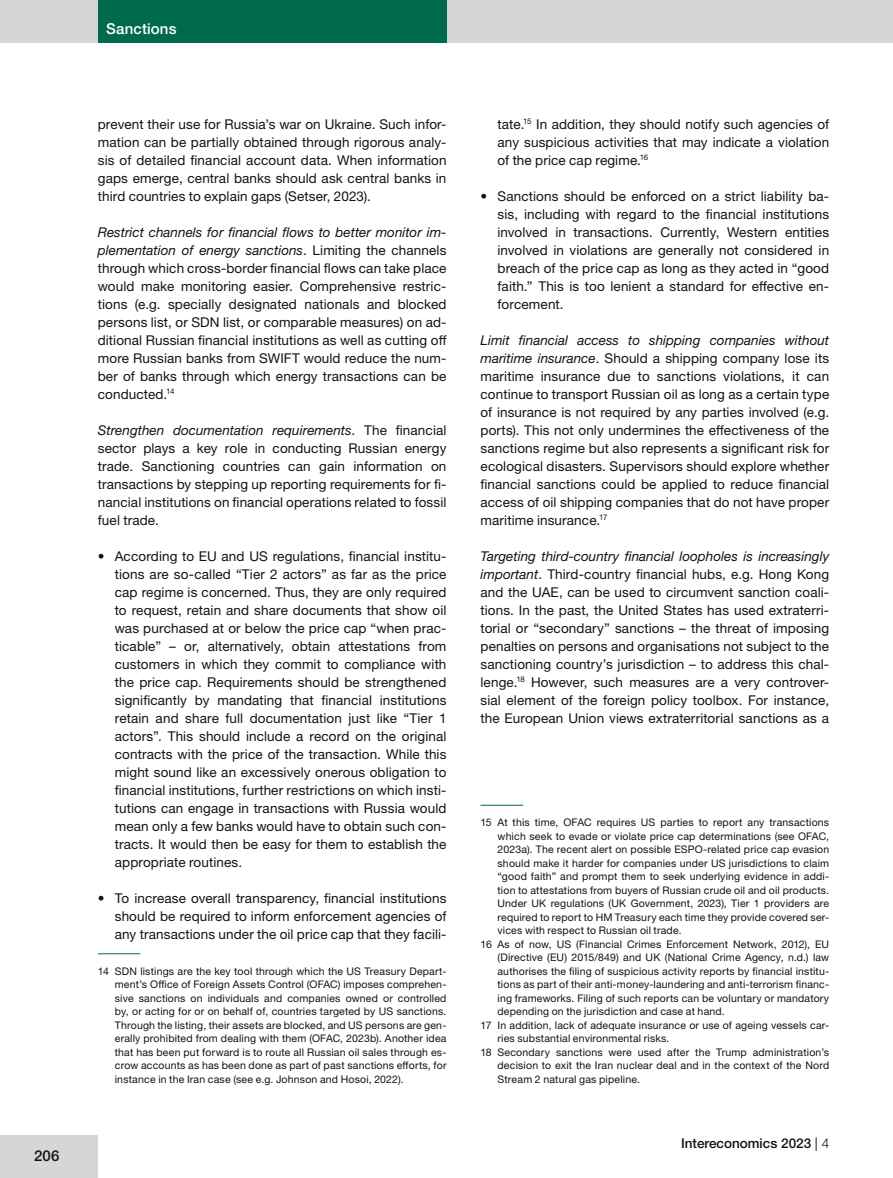
<style>
.page{position:relative;width:893px;height:1178px;background:#fff}
.page>*{position:absolute;margin:0;border:0;box-sizing:border-box;transform-origin:0 0}
.t1{font:500 15px "Helvetica Neue LTW1 G";letter-spacing:.01em;color:#fff}
.t2{font:500 15px "Helvetica Neue LTW1 G";color:#141314}
.t3{font:13.5px/18px "Helvetica Neue LTW1 G";letter-spacing:.01em;color:#141314;text-align:justify}
.t4{font:500 13.5px "Helvetica Neue LTW1 G";color:#141314}
.t5{font:10.5px/13.5px "Helvetica Neue LTW1 G";letter-spacing:.02em;color:#141314;text-align:justify}
.s1{font-style:italic}
.s2{font-weight:400}
.s3{font-weight:300}
</style>
<div class="page">
<div style="left:0;top:0;width:893px;height:43px;background:#d5d6d7"></div>
<div style="left:98px;top:0;width:348px;height:43px;background:#006a4d"></div>
<div style="left:0;top:1135px;width:98px;height:43px;background:#d5d6d7"></div>
<hr style="left:98px;top:953px;width:42px;height:1px;background:#006a4d">
<hr style="left:480px;top:805px;width:43px;height:1px;background:#006a4d">
<p class="t2" style="left:34px;top:1147px;width:27px">206</p>
<p class="t1" style="left:106px;top:20px;width:72px">Sanctions</p>
<p class="t3" style="left:98px;top:115px;width:350px">prevent their use for Russia’s war on Ukraine. Such infor&shy;mation can be partially obtained through rigorous analy&shy;sis of detailed financial account data. When information gaps emerge, central banks should ask central banks in third countries to explain gaps (Setser, 2023).</p>
<p class="t3" style="left:98px;top:223px;width:350px"><span class="s1">Restrict channels for financial flows to better monitor im&shy;plementation of energy sanctions</span>. Limiting the channels through which cross-border financial flows can take place would make monitoring easier. Comprehensive restric&shy;tions (e.g. specially designated nationals and blocked persons list, or SDN list, or comparable measures) on ad&shy;ditional Russian financial institutions as well as cutting off more Russian banks from SWIFT would reduce the num&shy;ber of banks through which energy transactions can be conducted.<sup>14</sup></p>
<p class="t3" style="left:98px;top:421px;width:350px"><span class="s1">Strengthen documentation requirements</span>. The financial sector plays a key role in conducting Russian energy trade. Sanctioning countries can gain information on transactions by stepping up reporting requirements for fi&shy;nancial institutions on financial operations related to fossil fuel trade.</p>
<p class="t3" style="left:115px;top:547px;width:333px;text-indent:-17px">• According to EU and US regulations, financial institu&shy;tions are so-called “Tier 2 actors” as far as the price cap regime is concerned. Thus, they are only required to request, retain and share documents that show oil was purchased at or below the price cap “when prac&shy;ticable” – or, alternatively, obtain attestations from customers in which they commit to compliance with the price cap. Requirements should be strengthened significantly by mandating that financial institutions retain and share full documentation just like “Tier 1 actors”. This should include a record on the original contracts with the price of the transaction. While this might sound like an excessively onerous obligation to financial institutions, further restrictions on which insti&shy;tutions can engage in transactions with Russia would mean only a few banks would have to obtain such con&shy;tracts. It would then be easy for them to establish the appropriate routines.</p>
<p class="t3" style="left:115px;top:889px;width:333px;text-indent:-17px">• To increase overall transparency, financial institutions should be required to inform enforcement agencies of any transactions under the oil price cap that they facili-</p>
<p class="t5" style="left:115px;top:964px;width:333px;text-indent:-17px">14 SDN listings are the key tool through which the US Treasury Depart&shy;ment’s Office of Foreign Assets Control (OFAC) imposes comprehen&shy;sive sanctions on individuals and companies owned or controlled by, or acting for or on behalf of, countries targeted by US sanctions.<br>Through the listing, their assets are blocked, and US persons are gen&shy;erally prohibited from dealing with them (OFAC, 2023b). Another idea that has been put forward is to route all Russian oil sales through es&shy;crow accounts as has been done as part of past sanctions efforts, for instance in the Iran case (see e.g. Johnson and Hosoi, 2022).</p>
<p class="t3" style="left:497px;top:115px;width:333px">tate.<sup>15</sup> In addition, they should notify such agencies of any suspicious activities that may indicate a violation of the price cap regime.<sup>16</sup></p>
<p class="t3" style="left:497px;top:187px;width:333px;text-indent:-17px">• Sanctions should be enforced on a strict liability ba&shy;sis, including with regard to the financial institutions involved in transactions. Currently, Western entities involved in violations are generally not considered in breach of the price cap as long as they acted in “good faith.” This is too lenient a standard for effective en&shy;forcement.</p>
<p class="t3" style="left:480px;top:331px;width:350px"><span class="s1">Limit financial access to shipping companies without maritime insurance</span>. Should a shipping company lose its maritime insurance due to sanctions violations, it can continue to transport Russian oil as long as a certain type of insurance is not required by any parties involved (e.g. ports). This not only undermines the effectiveness of the sanctions regime but also represents a significant risk for ecological disasters. Supervisors should explore whether financial sanctions could be applied to reduce financial access of oil shipping companies that do not have proper maritime insurance.<sup>17</sup></p>
<p class="t3" style="left:480px;top:547px;width:350px"><span class="s1">Targeting third-country financial loopholes is increasingly important</span>. Third-country financial hubs, e.g. Hong Kong and the UAE, can be used to circumvent sanction coali&shy;tions. In the past, the United States has used extraterri&shy;torial or “secondary” sanctions – the threat of imposing penalties on persons and organisations not subject to the sanctioning country’s jurisdiction – to address this chal&shy;lenge.<sup>18</sup> However, such measures are a very controver&shy;sial element of the foreign policy toolbox. For instance, the European Union views extraterritorial sanctions as a</p>
<p class="t5" style="left:480px;top:815px;width:350px">15 At this time, OFAC requires US parties to report any transactions</p>
<p class="t5" style="left:497px;top:829px;width:333px">which seek to evade or violate price cap determinations (see OFAC,</p>
<p class="t5" style="left:497px;top:843px;width:333px">2023a). The recent alert on possible ESPO-related price cap evasion</p>
<p class="t5" style="left:497px;top:856px;width:333px">should make it harder for companies under US jurisdictions to claim</p>
<p class="t5" style="left:497px;top:870px;width:333px">“good faith” and prompt them to seek underlying evidence in addi-</p>
<p class="t5" style="left:497px;top:883px;width:333px">tion to attestations from buyers of Russian crude oil and oil products.</p>
<p class="t5" style="left:497px;top:897px;width:333px">Under UK regulations (UK Government, 2023), Tier 1 providers are</p>
<p class="t5" style="left:497px;top:910px;width:333px">required to report to HM Treasury each time they provide covered ser-</p>
<p class="t5" style="left:497px;top:924px;width:186px">vices with respect to Russian oil trade.</p>
<p class="t5" style="left:480px;top:937px;width:350px">16 As of now, US (Financial Crimes Enforcement Network, 2012), EU</p>
<p class="t5" style="left:497px;top:951px;width:333px">(Directive (EU) 2015/849) and UK (National Crime Agency, n.d.) law</p>
<p class="t5" style="left:497px;top:964px;width:333px">authorises the filing of suspicious activity reports by financial institu-</p>
<p class="t5" style="left:497px;top:978px;width:333px">tions as part of their anti-money-laundering and anti-terrorism financ-</p>
<p class="t5" style="left:497px;top:991px;width:333px">ing frameworks. Filing of such reports can be voluntary or mandatory</p>
<p class="t5" style="left:497px;top:1005px;width:229px">depending on the jurisdiction and case at hand.</p>
<p class="t5" style="left:480px;top:1018px;width:350px">17 In addition, lack of adequate insurance or use of ageing vessels car-</p>
<p class="t5" style="left:497px;top:1032px;width:173px">ries substantial environmental risks.</p>
<p class="t5" style="left:480px;top:1045px;width:350px">18 Secondary sanctions were used after the Trump administration’s</p>
<p class="t5" style="left:497px;top:1059px;width:333px">decision to exit the Iran nuclear deal and in the context of the Nord</p>
<p class="t5" style="left:497px;top:1072px;width:144px">Stream 2 natural gas pipeline.</p>
<p class="t4" style="left:681px;top:1135px;width:150px">Intereconomics 2023 <span class="s2">|</span> <span class="s3">4</span></p>
</div>
